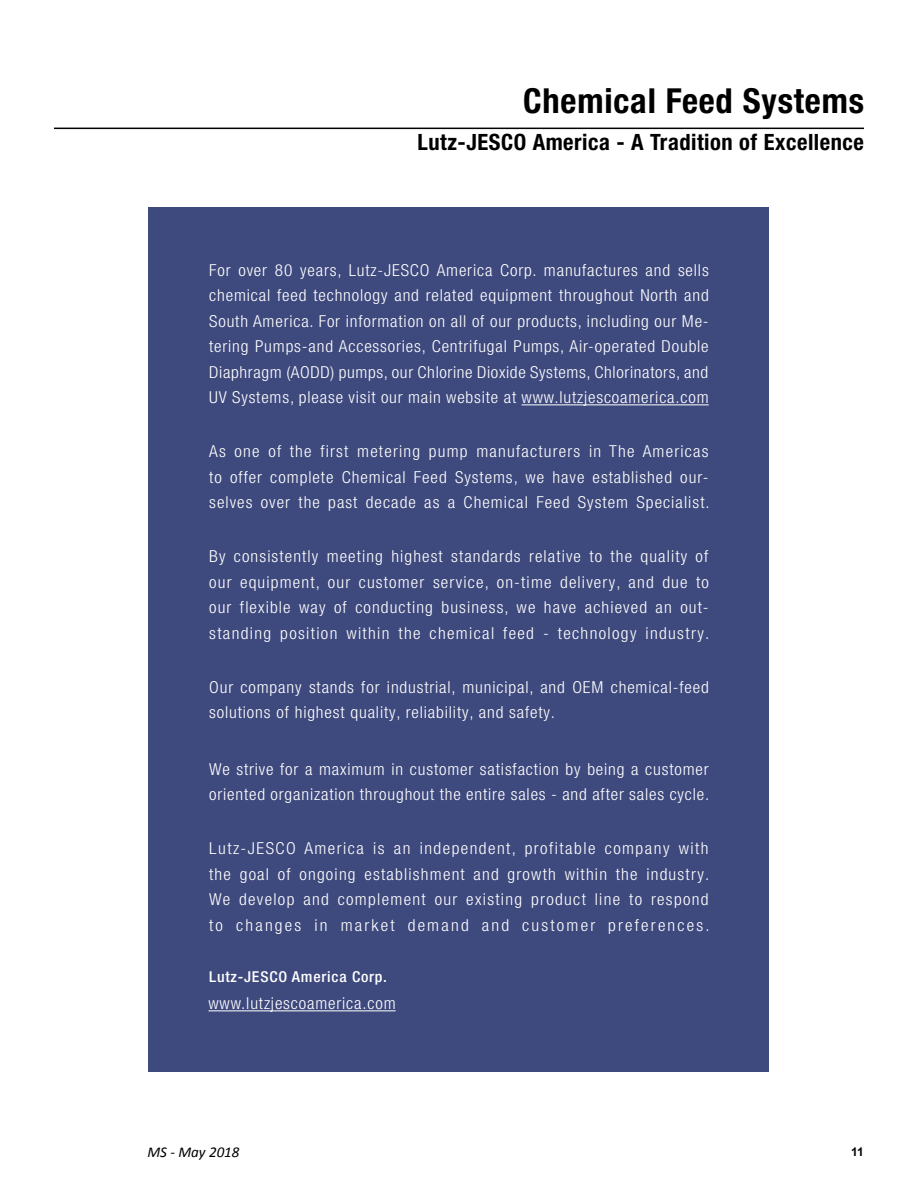
<style>
.page{position:relative;width:918px;height:1188px;background:#fff}
.page>*{position:absolute;margin:0;border:0;box-sizing:border-box;transform-origin:0 0}
.t1{font:700 condensed 34.5px "Helvetica Neue LT Pro";letter-spacing:.025em;color:#000}
.t2{font:700 condensed 22.5px "Helvetica Neue LT Pro";letter-spacing:.025em;color:#000}
.t3{font:300 condensed 16.5px/25.5px "Helvetica Neue LT Pro";letter-spacing:.05em;color:#fff;text-align:justify;scale:1.06 1}
.t4{font:500 condensed 15px "Helvetica Neue LT Pro";letter-spacing:.05em;color:#fff;scale:1.06 1}
.t5{font:italic 15px "Calibri";color:#000}
.t6{font:700 12px "Arial";color:#000}
</style>
<div class="page">
<div style="left:148px;top:208px;width:621px;height:864px;background:#3e497d"></div>
<hr style="left:522px;top:404px;width:187px;height:1px;background:#fff">
<hr style="left:54px;top:128px;width:810px;height:1px;background:#000">
<hr style="left:208px;top:1010px;width:188px;height:1px;background:#fff">
<h1 class="t1" style="left:523px;top:81px;width:342px">Chemical Feed Systems</h1>
<h2 class="t2" style="left:418px;top:129px;width:448px">Lutz-JESCO America - A Tradition of Excellence</h2>
<p class="t3" style="left:209px;top:257px;width:473px">For over 80 years, Lutz-JESCO America Corp. manufactures and sells chemical feed technology and related equipment throughout North and South America. For information on all of our products, including our Me&shy;tering Pumps-and Accessories, Centrifugal Pumps, Air-operated Double Diaphragm (AODD) pumps, our Chlorine Dioxide Systems, Chlorinators, and UV Systems, please visit our main website at www.lutzjescoamerica.com</p>
<p class="t3" style="left:209px;top:439px;width:474px">As one of the first metering pump manufacturers in The Americas to offer complete Chemical Feed Systems, we have established our&shy;selves over the past decade as a Chemical Feed System Specialist.</p>
<p class="t3" style="left:209px;top:543px;width:473px">By consistently meeting highest standards relative to the quality of our equipment, our customer service, on-time delivery, and due to our flexible way of conducting business, we have achieved an out&shy;standing position within the chemical feed - technology industry.</p>
<p class="t3" style="left:209px;top:674px;width:473px">Our company stands for industrial, municipal, and OEM chemical-feed solutions of highest quality, reliability, and safety.</p>
<p class="t3" style="left:209px;top:756px;width:473px">We strive for a maximum in customer satisfaction by being a customer oriented organization throughout the entire sales - and after sales cycle.</p>
<p class="t3" style="left:209px;top:836px;width:474px">Lutz-JESCO America is an independent, profitable company with the goal of ongoing establishment and growth within the industry.<br>We develop and complement our existing product line to respond to changes in market demand and customer preferences.</p>
<p class="t4" style="left:209px;top:968px;width:169px">Lutz-JESCO America Corp.</p>
<p class="t3" style="left:208px;top:991px;width:178px">www.lutzjescoamerica.com</p>
<p class="t5" style="left:147px;top:1142px;width:94px">MS - May 2018</p>
<p class="t6" style="left:851px;top:1144px;width:14px">11</p>
</div>
